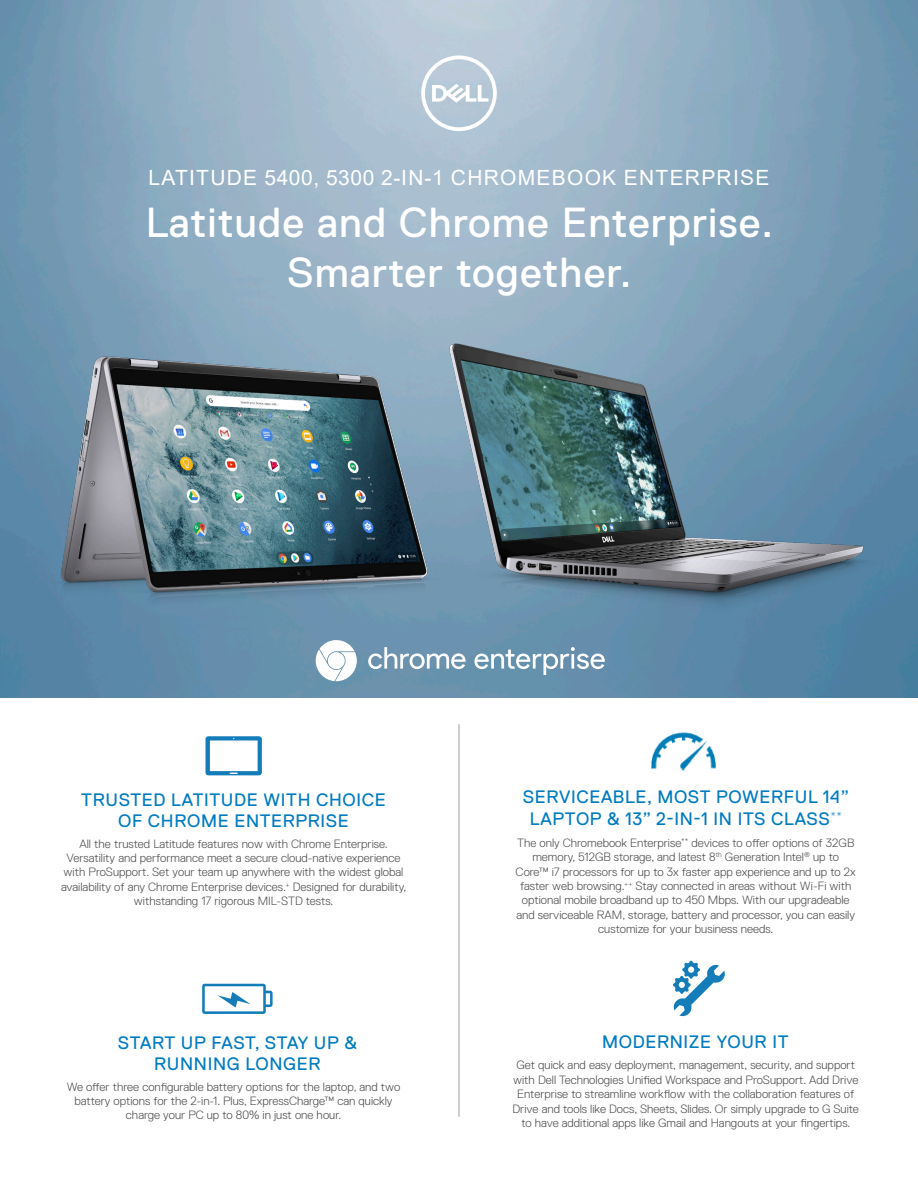
<style>
.page{position:relative;width:918px;height:1188px;background:#fff}
.page>*{position:absolute;margin:0;border:0;box-sizing:border-box;transform-origin:0 0}
.t1{font:42px/50.4px "Dell Replica";letter-spacing:.025em;color:#fff;text-align:center}
.t2{font:21px "Arial";letter-spacing:.06em;color:#fff}
.t3{font:18px/21.6px "Dell Replica";letter-spacing:.035em;color:#007bc2;text-align:center}
.t4{font:300 12px/14.4px "Dell Replica";color:#4b4c4d;text-align:center}
</style>
<div class="page">
<img style="left:0;top:0;width:918px;height:698px">
<svg style="left:205px;top:736px;width:57px;height:39px"></svg>
<svg style="left:673px;top:961px;width:52px;height:56px"></svg>
<hr style="left:458px;top:724px;width:2px;height:393px;background:#a8a9ad">
<svg style="left:421px;top:56px;width:76px;height:75px"></svg>
<img style="left:24px;top:330px;width:386px;height:308px">
<img style="left:410px;top:297px;width:493px;height:394px">
<svg style="left:368px;top:647px;width:98px;height:22px"></svg>
<svg style="left:474px;top:647px;width:131px;height:28px"></svg>
<svg style="left:316px;top:640px;width:41px;height:41px"></svg>
<svg style="left:202px;top:984px;width:71px;height:30px"></svg>
<img style="left:651px;top:732px;width:65px;height:39px">
<p class="t2" style="left:148px;top:163px;width:622px">LATITUDE 5400, 5300 2-IN-1 CHROMEBOOK ENTERPRISE</p>
<p class="t1" style="left:146px;top:197px;width:629px">Latitude and Chrome Enterprise.<br>Smarter together.</p>
<p class="t3" style="left:81px;top:789px;width:306px">TRUSTED LATITUDE WITH CHOICE<br>OF CHROME ENTERPRISE</p>
<p class="t4" style="left:61px;top:836px;width:347px">All the trusted Latitude features now with Chrome Enterprise.<br>Versatility and performance meet a secure cloud-native experience with ProSupport. Set your team up anywhere with the widest global availability of any Chrome Enterprise devices.<sup>+</sup> Designed for durability, withstanding 17 rigorous MIL-STD tests.</p>
<p class="t3" style="left:118px;top:1032px;width:241px">START UP FAST, STAY UP &amp;</p>
<p class="t3" style="left:154px;top:1053px;width:168px">RUNNING LONGER</p>
<p class="t4" style="left:67px;top:1079px;width:335px">We offer three configurable battery options for the laptop, and two battery options for the 2-in-1. Plus, ExpressCharge™ can quickly charge your PC up to 80% in just one hour.</p>
<p class="t3" style="left:523px;top:787px;width:328px">SERVICEABLE, MOST POWERFUL 14”<br>LAPTOP &amp; 13” 2-IN-1 IN ITS CLASS<sup>**</sup></p>
<p class="t4" style="left:516px;top:835px;width:342px">The only Chromebook Enterprise<sup>**</sup> devices to offer options of 32GB memory, 512GB storage, and latest 8<sup>th</sup> Generation Intel<sup>®</sup> up to Core™ i7 processors for up to 3x faster app experience and up to 2x faster web browsing.<sup>++</sup> Stay connected in areas without Wi-Fi with optional mobile broadband up to 450 Mbps. With our upgradeable and serviceable RAM, storage, battery and processor, you can easily customize for your business needs.</p>
<p class="t3" style="left:602px;top:1031px;width:188px">MODERNIZE YOUR IT</p>
<p class="t4" style="left:513px;top:1058px;width:348px">Get quick and easy deployment, management, security, and support with Dell Technologies Unified Workspace and ProSupport. Add Drive Enterprise to streamline workflow with the collaboration features of Drive and tools like Docs, Sheets, Slides. Or simply upgrade to G Suite to have additional apps like Gmail and Hangouts at your fingertips.</p>
</div>
